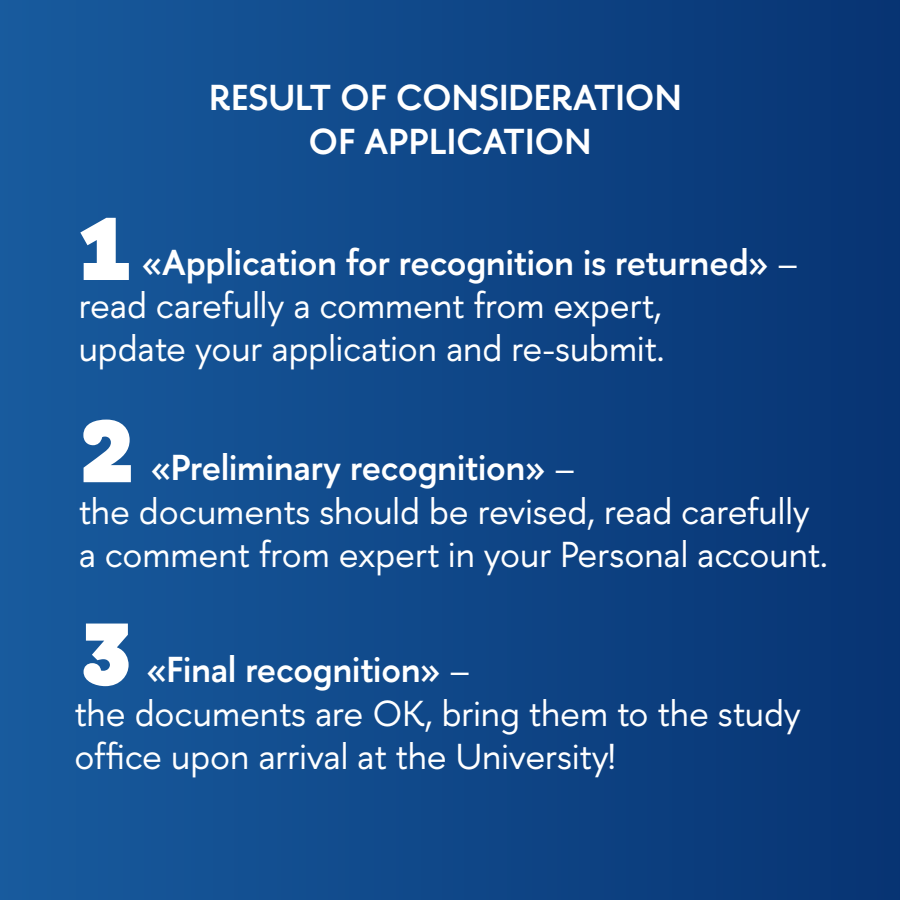
<style>
.page{position:relative;width:900px;height:900px;background:#fff}
.page>*{position:absolute;margin:0;border:0;box-sizing:border-box;transform-origin:0 0}
.t1{font:900 87.6px "HSE Slab";color:#fff}
.t2{font:36px/43.2px "HSE Sans";color:#fff}
.t3{font:600 36px/43.2px "HSE Sans";color:#fff;text-align:center}
.s1{font-weight:600}
</style>
<div class="page">
<div style="left:0;top:0;width:900px;height:900px;background:linear-gradient(to right,#185b9e,#073473)"></div>
<p class="t3" style="left:209px;top:77px;width:474px">RESULT OF CONSIDERATION<br>OF APPLICATION</p>
<h1 class="t1" style="left:79px;top:193px;width:54px">1</h1>
<p class="t2" style="left:79px;top:242px;width:721px;text-indent:63px"><span class="s1">«Application for recognition is returned»</span> – read carefully a comment from expert,<br>update your application and re-submit.</p>
<h1 class="t1" style="left:79px;top:395px;width:57px">2</h1>
<p class="t2" style="left:79px;top:447px;width:751px;text-indent:72px"><span class="s1">«Preliminary recognition»</span> –<br>the documents should be revised, read carefully a comment from expert in your Personal account.</p>
<h1 class="t1" style="left:80px;top:598px;width:55px">3</h1>
<p class="t2" style="left:74px;top:649px;width:728px;text-indent:72px"><span class="s1">«Final recognition»</span> –<br>the documents are OK, bring them to the study office upon arrival at the University!</p>
</div>
